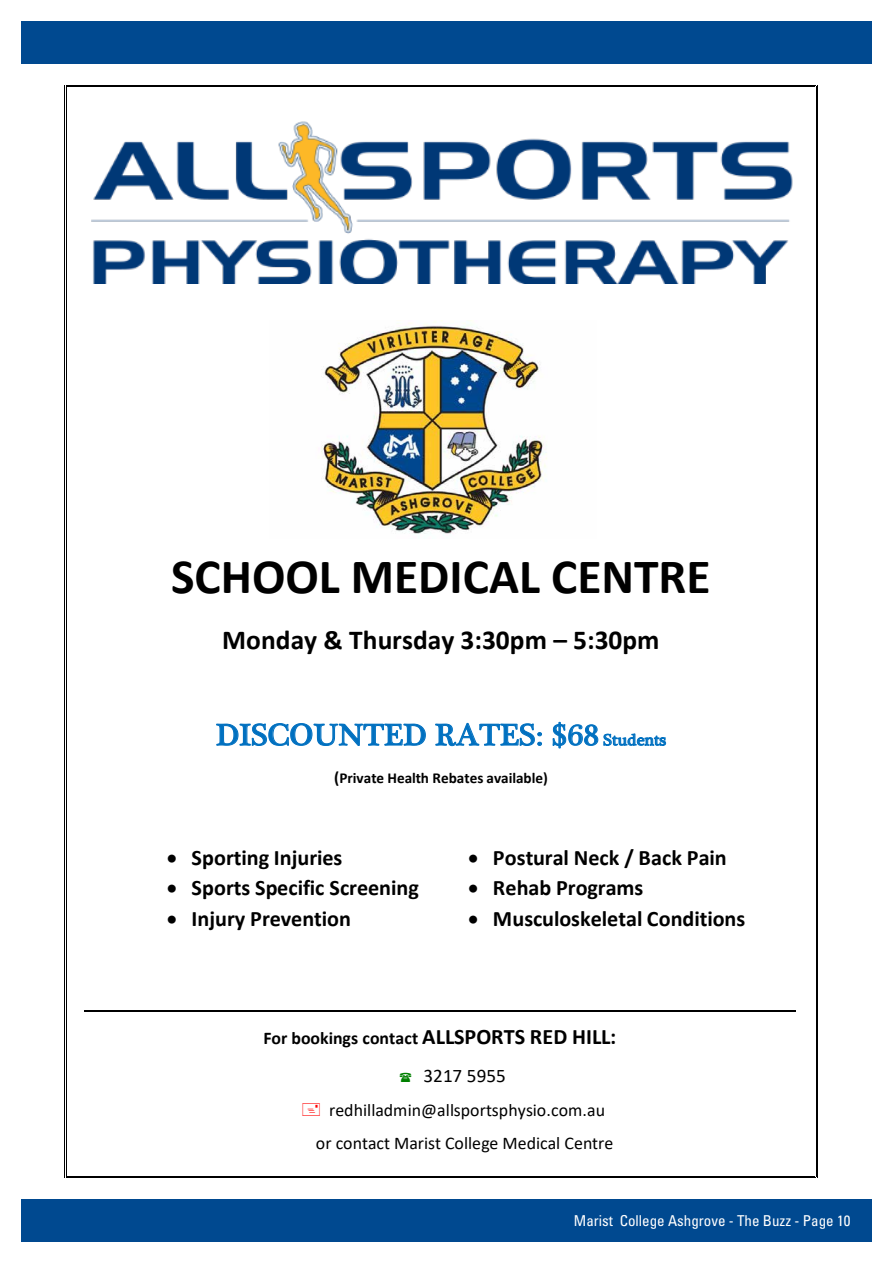
<style>
.page{position:relative;width:893px;height:1263px;background:#fff}
.page>*{position:absolute;margin:0;border:0;box-sizing:border-box;transform-origin:0 0}
.t1{font:700 49.5px "Calibri";color:#000}
.t2{font:31.05px "Plantagenet Cherokee";color:#0070c0}
.t3{font:700 27.45px "Calibri";color:#000}
.t4{font:700 22.2px "Calibri";color:#000}
.t5{font:19.2px "Calibri";color:#000}
.t6{font:17.85px/33px "Calibri";color:#000;text-align:center}
.t7{font:700 17.85px "Calibri";color:#000}
.t8{font:700 15.15px "Calibri";color:#000}
.t9{font:condensed 15px "Univers LT Std";color:#fff}
.s1{font-size:16.2px}
.s2{font-size:16.5px}
.s3{font-size:22.2px}
</style>
<div class="page">
<div style="left:21px;top:1199px;width:851px;height:43px;background:#004990"></div>
<div style="left:21px;top:21px;width:851px;height:43px;background:#004990"></div>
<img style="left:91px;top:121px;width:702px;height:163px">
<hr style="left:84px;top:1010px;width:712px;height:2px;background:#000">
<img style="left:321px;top:321px;width:226px;height:214px">
<hr style="left:66px;top:85px;width:750px;height:1px;background:#000">
<hr style="left:66px;top:86px;width:750px;height:1px;background:#000">
<hr style="left:64px;top:87px;width:1px;height:1089px;background:#000">
<hr style="left:66px;top:87px;width:1px;height:1089px;background:#000">
<hr style="left:817px;top:87px;width:1px;height:1089px;background:#000">
<hr style="left:816px;top:87px;width:1px;height:1089px;background:#000">
<hr style="left:66px;top:1177px;width:750px;height:1px;background:#000">
<hr style="left:66px;top:1176px;width:750px;height:1px;background:#000">
<h1 class="t1" style="left:171px;top:542px;width:541px">SCHOOL MEDICAL CENTRE</h1>
<p class="t3" style="left:222px;top:620px;width:439px">Monday &amp; Thursday 3:30pm – 5:30pm</p>
<h2 class="t2" style="left:216px;top:717px;width:452px">DISCOUNTED RATES: $68 <span class="s1">Students</span></h2>
<p class="t8" style="left:334px;top:768px;width:215px"><span class="s2">(</span>Private Health Rebates available)</p>
<p class="t4" style="left:167px;top:842px;width:177px">• Sporting Injuries</p>
<p class="t4" style="left:167px;top:872px;width:253px">• Sports Specific Screening</p>
<p class="t4" style="left:167px;top:902px;width:186px">• Injury Prevention</p>
<p class="t4" style="left:468px;top:842px;width:260px">• Postural Neck / Back Pain</p>
<p class="t4" style="left:468px;top:872px;width:177px">• Rehab Programs</p>
<p class="t4" style="left:468px;top:902px;width:279px">• Musculoskeletal Conditions</p>
<p class="t7" style="left:263px;top:1025px;width:354px">For bookings contact <span class="s3">ALLSPORTS RED HILL:</span></p>
<p class="t5" style="left:424px;top:1062px;width:84px">3217 5955</p>
<p class="t6" style="left:316px;top:1092px;width:299px">redhilladmin@allsportsphysio.com.au<br>or contact Marist College Medical Centre</p>
<p class="t9" style="left:574px;top:1211px;width:278px">Marist College Ashgrove - The Buzz - Page 10</p>
</div>
